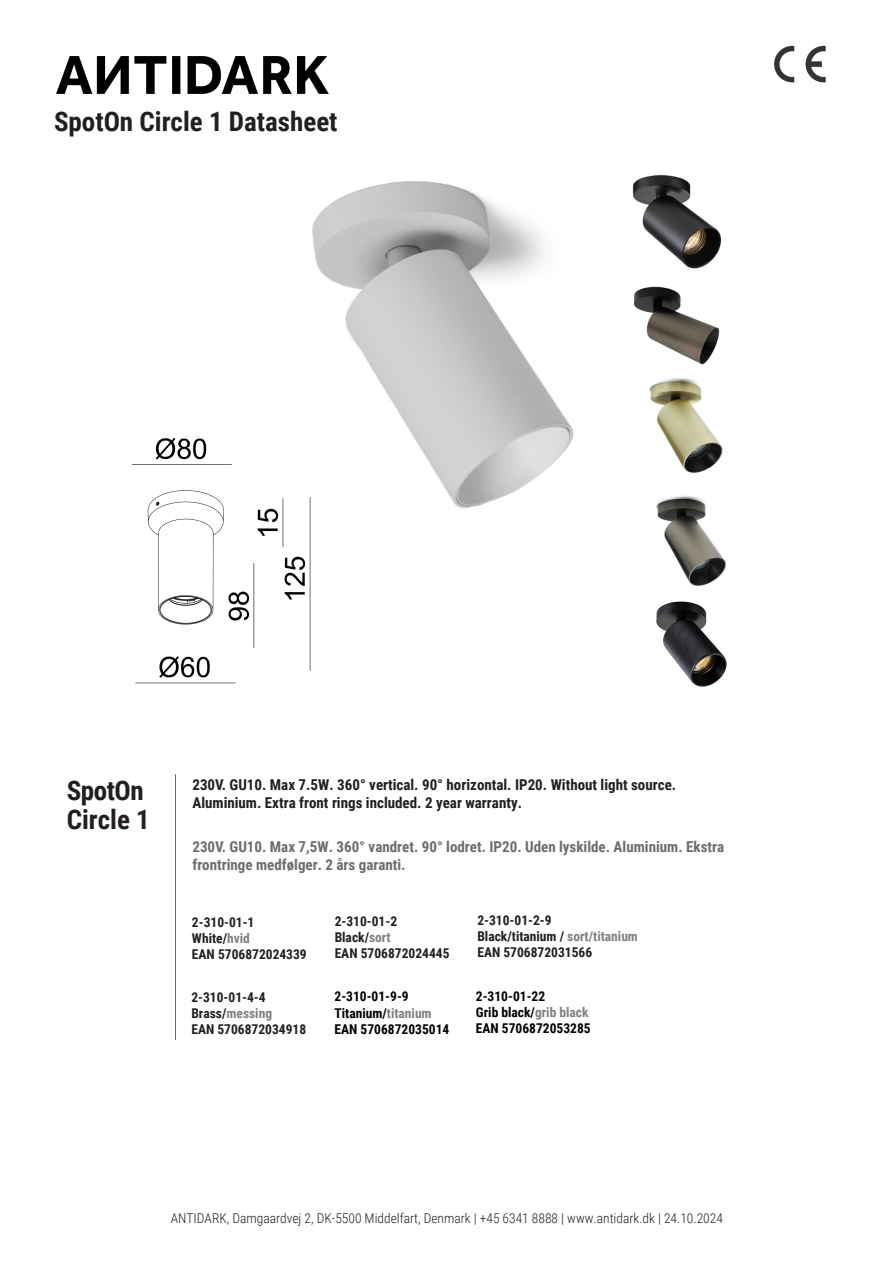
<style>
.page{position:relative;width:893px;height:1263px;background:#fff}
.page>*{position:absolute;margin:0;border:0;box-sizing:border-box;transform-origin:0 0}
.t1{font:700 27px/28.8px "Roboto Condensed";color:#231f20}
.t2{font:700 15px/18px "Roboto Condensed";color:#231f20}
.t3{font:700 15px/18px "Roboto Condensed";color:#6c6d70}
.t4{font:700 13.5px/16.2px "Roboto Condensed";color:#231f20}
.t5{font:700 13.5px/16.2px "Roboto Condensed";color:#000}
.t6{font:300 13.5px "Roboto Condensed";color:#231f20}
.s1{color:#808080}
</style>
<div class="page">
<img style="left:56px;top:57px;width:272px;height:36px">
<img style="left:774px;top:45px;width:52px;height:38px">
<img style="left:312px;top:181px;width:262px;height:328px">
<hr style="left:175px;top:774px;width:1px;height:266px;background:#231f20">
<img style="left:132px;top:426px;width:195px;height:258px">
<img style="left:632px;top:175px;width:90px;height:94px">
<img style="left:634px;top:286px;width:86px;height:79px">
<img style="left:649px;top:378px;width:74px;height:96px">
<img style="left:656px;top:496px;width:70px;height:90px">
<img style="left:656px;top:601px;width:71px;height:86px">
<p class="t1" style="left:54px;top:106px;width:285px">SpotOn Circle 1 Datasheet</p>
<p class="t1" style="left:67px;top:775px;width:85px">SpotOn<br>Circle 1</p>
<p class="t2" style="left:192px;top:775px;width:485px">230V. GU10. Max 7.5W. 360° vertical. 90° horizontal. IP20. Without light source.<br>Aluminium. Extra front rings included. 2 year warranty.</p>
<p class="t3" style="left:192px;top:837px;width:533px">230V. GU10. Max 7,5W. 360° vandret. 90° lodret. IP20. Uden lyskilde. Aluminium. Ekstra frontringe medfølger. 2 års garanti.</p>
<p class="t4" style="left:335px;top:912px;width:116px">2-310-01-2<br>Black/<span class="s1">sort<br></span>EAN 5706872024445</p>
<p class="t4" style="left:192px;top:913px;width:116px">2-310-01-1<br>White/<span class="s1">hvid<br></span>EAN 5706872024339</p>
<p class="t4" style="left:191px;top:988px;width:116px">2-310-01-4-4<br>Brass/<span class="s1">messing<br></span>EAN 5706872034918</p>
<p class="t5" style="left:334px;top:988px;width:116px">2-310-01-9-9<br>Titanium/<span class="s1">titanium<br></span>EAN 5706872035014</p>
<p class="t4" style="left:477px;top:911px;width:162px">2-310-01-2-9<br>Black/titanium / <span class="s1">sort/titanium<br></span>EAN 5706872031566</p>
<p class="t5" style="left:476px;top:987px;width:116px">2-310-01-22<br>Grib black/<span class="s1">grib black<br></span>EAN 5706872053285</p>
<p class="t6" style="left:171px;top:1209px;width:554px">ANTIDARK, Damgaardvej 2, DK-5500 Middelfart, Denmark | +45 6341 8888 | www.antidark.dk | 24.10.2024</p>
</div>
